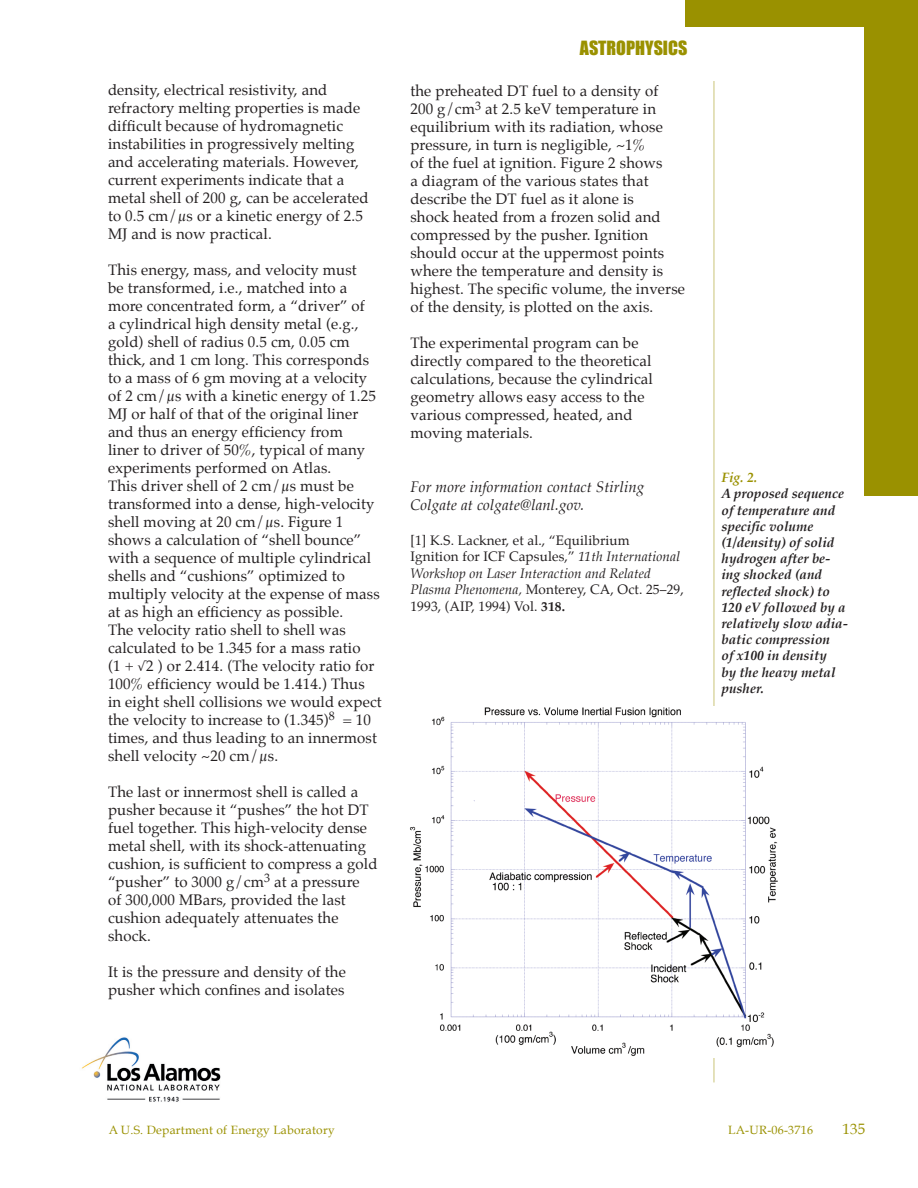
<style>
.page{position:relative;width:918px;height:1188px;background:#fff}
.page>*{position:absolute;margin:0;border:0;box-sizing:border-box;transform-origin:0 0}
.Pub_headers{font:18px "Impact";color:#9a9100}
.t1{font:15px/18px "Palatino";letter-spacing:.01em;color:#231f20}
.t2{font:italic 15px/18px "Palatino";letter-spacing:.01em;color:#231f20}
.t3{font:15px "Book Antiqua";color:#9a9100}
.PUB_figure_caption{font:italic 700 13.5px/16.2px "Palatino";color:#231f20}
.t4{font:13.5px/16.5px "Palatino";letter-spacing:.01em;color:#231f20}
.PUB_figure_caption-2{font:italic 700 13.5px "Palatino";color:#9a9100}
.t5{font:12px "Book Antiqua";letter-spacing:.02em;color:#9a9100}
.s1{font-style:italic}
.s2{font-weight:700}
</style>
<div class="page">
<img style="left:81px;top:1037px;width:140px;height:65px">
<div style="left:864px;top:0;width:54px;height:496px;background:#9a9100"></div>
<hr style="left:714px;top:81px;width:1px;height:1001px;background:#9a9100">
<div style="left:686px;top:0;width:232px;height:27px;background:#9a9100"></div>
<img style="left:410px;top:706px;width:368px;height:352px">
<p class="t1" style="left:108px;top:82px;width:262px">density, electrical resistivity, and refractory melting properties is made difficult because of hydromagnetic instabilities in progressively melting and accelerating materials. However, current experiments indicate that a metal shell of 200 g, can be accelerated to 0.5 cm/μs or a kinetic energy of 2.5<br>MJ and is now practical.</p>
<p class="t1" style="left:108px;top:262px;width:269px">This energy, mass, and velocity must be transformed, i.e., matched into a more concentrated form, a “driver” of a cylindrical high density metal (e.g., gold) shell of radius 0.5 cm, 0.05 cm thick, and 1 cm long. This corresponds to a mass of 6 gm moving at a velocity of 2 cm/μs with a kinetic energy of 1.25<br>MJ or half of that of the original liner and thus an energy efficiency from liner to driver of 50%, typical of many experiments performed on Atlas.</p>
<p class="t1" style="left:108px;top:478px;width:275px">This driver shell of 2 cm/μs must be transformed into a dense, high-velocity shell moving at 20 cm/μs. Figure 1 shows a calculation of “shell bounce” with a sequence of multiple cylindrical shells and “cushions” optimized to multiply velocity at the expense of mass at as high an efficiency as possible.<br>The velocity ratio shell to shell was calculated to be 1.345 for a mass ratio<br>(1 + √2 ) or 2.414. (The velocity ratio for 100% efficiency would be 1.414.) Thus in eight shell collisions we would expect the velocity to increase to (1.345)<sup>8</sup> = 10 times, and thus leading to an innermost shell velocity ~20 cm/μs.</p>
<p class="t1" style="left:108px;top:784px;width:271px">The last or innermost shell is called a pusher because it “pushes” the hot DT fuel together. This high-velocity dense metal shell, with its shock-attenuating cushion, is sufficient to compress a gold “pusher” to 3000 g/cm<sup>3</sup> at a pressure<br>of 300,000 MBars, provided the last cushion adequately attenuates the shock.</p>
<p class="t1" style="left:108px;top:964px;width:240px">It is the pressure and density of the pusher which confines and isolates</p>
<p class="Pub_headers" style="left:580px;top:37px;width:109px">ASTROPHYSICS</p>
<p class="t1" style="left:410px;top:83px;width:276px">the preheated DT fuel to a density of 200 g/cm<sup>3</sup> at 2.5 keV temperature in equilibrium with its radiation, whose pressure, in turn is negligible, ~1%<br>of the fuel at ignition. Figure 2 shows<br>a diagram of the various states that describe the DT fuel as it alone is<br>shock heated from a frozen solid and compressed by the pusher. Ignition should occur at the uppermost points where the temperature and density is highest. The specific volume, the inverse of the density, is plotted on the axis.</p>
<p class="t1" style="left:410px;top:335px;width:244px">The experimental program can be directly compared to the theoretical calculations, because the cylindrical geometry allows easy access to the various compressed, heated, and moving materials.</p>
<p class="t2" style="left:410px;top:480px;width:236px">For more information contact Stirling<br>Colgate at colgate@lanl.gov.</p>
<p class="t4" style="left:410px;top:533px;width:275px">[1] K.S. Lackner, et al., “Equilibrium<br>Ignition for ICF Capsules,” <span class="s1">11th International Workshop on Laser Interaction and Related Plasma Phenomena,</span> Monterey, CA, Oct. 25–29, 1993, (AIP, 1994) Vol. <span class="s2">318.</span></p>
<p class="PUB_figure_caption-2" style="left:722px;top:469px;width:37px">Fig. 2.</p>
<p class="PUB_figure_caption" style="left:722px;top:487px;width:128px">A proposed sequence of temperature and specific volume (1/density) of solid hydrogen after be&shy;ing shocked (and reflected shock) to<br>120 eV followed by a relatively slow adia&shy;batic compression<br>of x100 in density<br>by the heavy metal pusher.</p>
<p class="t5" style="left:109px;top:1122px;width:227px">A U.S. Department of Energy Laboratory</p>
<p class="t5" style="left:728px;top:1122px;width:86px">LA-UR-06-3716</p>
<p class="t3" style="left:842px;top:1120px;width:25px">135</p>
</div>
